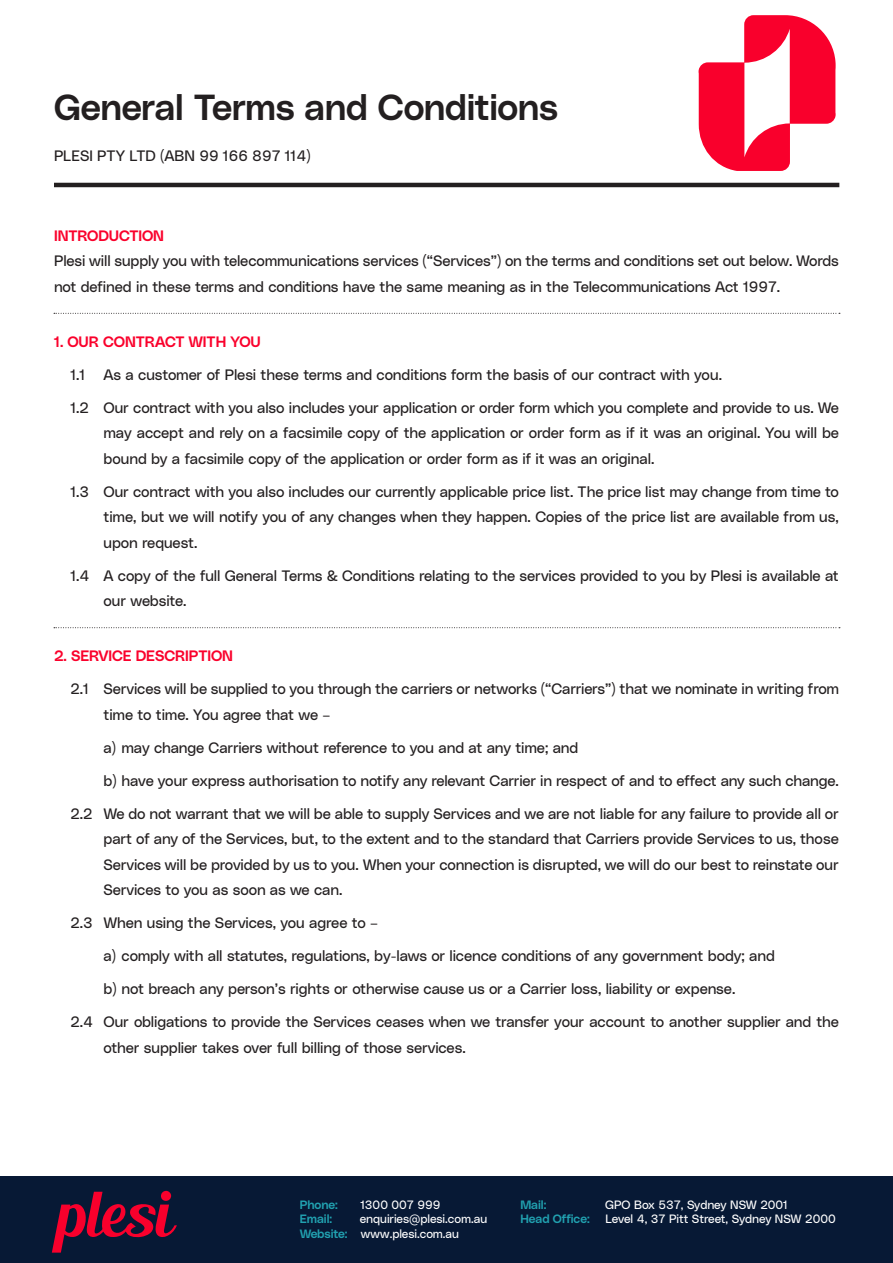
<style>
.page{position:relative;width:893px;height:1263px;background:#fff}
.page>*{position:absolute;margin:0;border:0;box-sizing:border-box;transform-origin:0 0}
.t1{font:36px "Poly Sans Median";letter-spacing:-.015em;color:#231f20}
.t2{font:15px/25.5px "Poly Sans Neutral";letter-spacing:-.01em;color:#231f20}
.t3{font:15px "Poly Sans Median";letter-spacing:-.01em;color:#fa002b}
.t4{font:12px "Poly Sans Neutral";letter-spacing:-.01em;color:#fff}
.t5{font:12px "Poly Sans Median";color:#21a1b0}
.s1{font-family:"Poly Sans Median";color:#21a1b0}
</style>
<div class="page">
<svg style="left:698px;top:15px;width:138px;height:156px"></svg>
<hr style="left:54px;top:183px;width:785px;height:4px;background:#231f20">
<svg style="left:54px;top:313px;width:786px;height:1px"></svg>
<svg style="left:54px;top:627px;width:786px;height:1px"></svg>
<div style="left:0;top:1176px;width:893px;height:87px;background:#071935"></div>
<svg style="left:52px;top:1192px;width:125px;height:60px"></svg>
<div style="left:161px;top:1191px;width:10px;height:10px;background:#f9002c;border-radius:50%"></div>
<p class="t1" style="left:54px;top:80px;width:505px">General Terms and Conditions</p>
<p class="t2" style="left:54px;top:141px;width:258px">PLESI PTY LTD (ABN 99 166 897 114)</p>
<p class="t3" style="left:54px;top:224px;width:112px">INTRODUCTION</p>
<p class="t2" style="left:54px;top:247px;width:786px">Plesi will supply you with telecommunications services (“Services”) on the terms and conditions set out below. Words not defined in these terms and conditions have the same meaning as in the Telecommunications Act 1997.</p>
<p class="t3" style="left:54px;top:330px;width:208px">1. OUR CONTRACT WITH YOU</p>
<p class="t2" style="left:70px;top:361px;width:653px">1.1 As a customer of Plesi these terms and conditions form the basis of our contract with you.</p>
<p class="t2" style="left:104px;top:394px;width:737px;text-align:justify;text-indent:-33px">1.2 Our contract with you also includes your application or order form which you complete and provide to us. We may accept and rely on a facsimile copy of the application or order form as if it was an original. You will be bound by a facsimile copy of the application or order form as if it was an original.</p>
<p class="t2" style="left:104px;top:478px;width:737px;text-align:justify;text-indent:-33px">1.3 Our contract with you also includes our currently applicable price list. The price list may change from time to time, but we will notify you of any changes when they happen. Copies of the price list are available from us, upon request.</p>
<p class="t2" style="left:104px;top:562px;width:737px;text-indent:-33px">1.4 A copy of the full General Terms &amp; Conditions relating to the services provided to you by Plesi is available at our website.</p>
<p class="t3" style="left:54px;top:644px;width:181px">2. SERVICE DESCRIPTION</p>
<p class="t2" style="left:104px;top:675px;width:737px;text-indent:-33px">2.1 Services will be supplied to you through the carriers or networks (“Carriers”) that we nominate in writing from time to time. You agree that we –</p>
<p class="t2" style="left:104px;top:734px;width:476px">a) may change Carriers without reference to you and at any time; and</p>
<p class="t2" style="left:104px;top:767px;width:737px">b) have your express authorisation to notify any relevant Carrier in respect of and to effect any such change.</p>
<p class="t2" style="left:104px;top:800px;width:737px;text-align:justify;text-indent:-33px">2.2 We do not warrant that we will be able to supply Services and we are not liable for any failure to provide all or part of any of the Services, but, to the extent and to the standard that Carriers provide Services to us, those Services will be provided by us to you. When your connection is disrupted, we will do our best to reinstate our Services to you as soon as we can.</p>
<p class="t2" style="left:70px;top:909px;width:309px">2.3 When using the Services, you agree to –</p>
<p class="t2" style="left:104px;top:942px;width:673px">a) comply with all statutes, regulations, by-laws or licence conditions of any government body; and</p>
<p class="t2" style="left:104px;top:975px;width:633px">b) not breach any person’s rights or otherwise cause us or a Carrier loss, liability or expense.</p>
<p class="t2" style="left:104px;top:1008px;width:737px;text-indent:-33px">2.4 Our obligations to provide the Services ceases when we transfer your account to another supplier and the other supplier takes over full billing of those services.</p>
<p class="t5" style="left:300px;top:1195px;width:40px">Phone:</p>
<p class="t4" style="left:360px;top:1196px;width:82px">1300 007 999</p>
<p class="t5" style="left:300px;top:1210px;width:34px">Email:</p>
<p class="t4" style="left:360px;top:1210px;width:129px">enquiries@plesi.com.au</p>
<p class="t4" style="left:300px;top:1224px;width:161px"><span class="s1">Website:</span> www.plesi.com.au</p>
<p class="t5" style="left:520px;top:1195px;width:28px">Mail:</p>
<p class="t4" style="left:605px;top:1196px;width:184px">GPO Box 537, Sydney NSW 2001</p>
<p class="t5" style="left:520px;top:1210px;width:71px">Head Office:</p>
<p class="t4" style="left:605px;top:1210px;width:232px">Level 4, 37 Pitt Street, Sydney NSW 2000</p>
</div>
